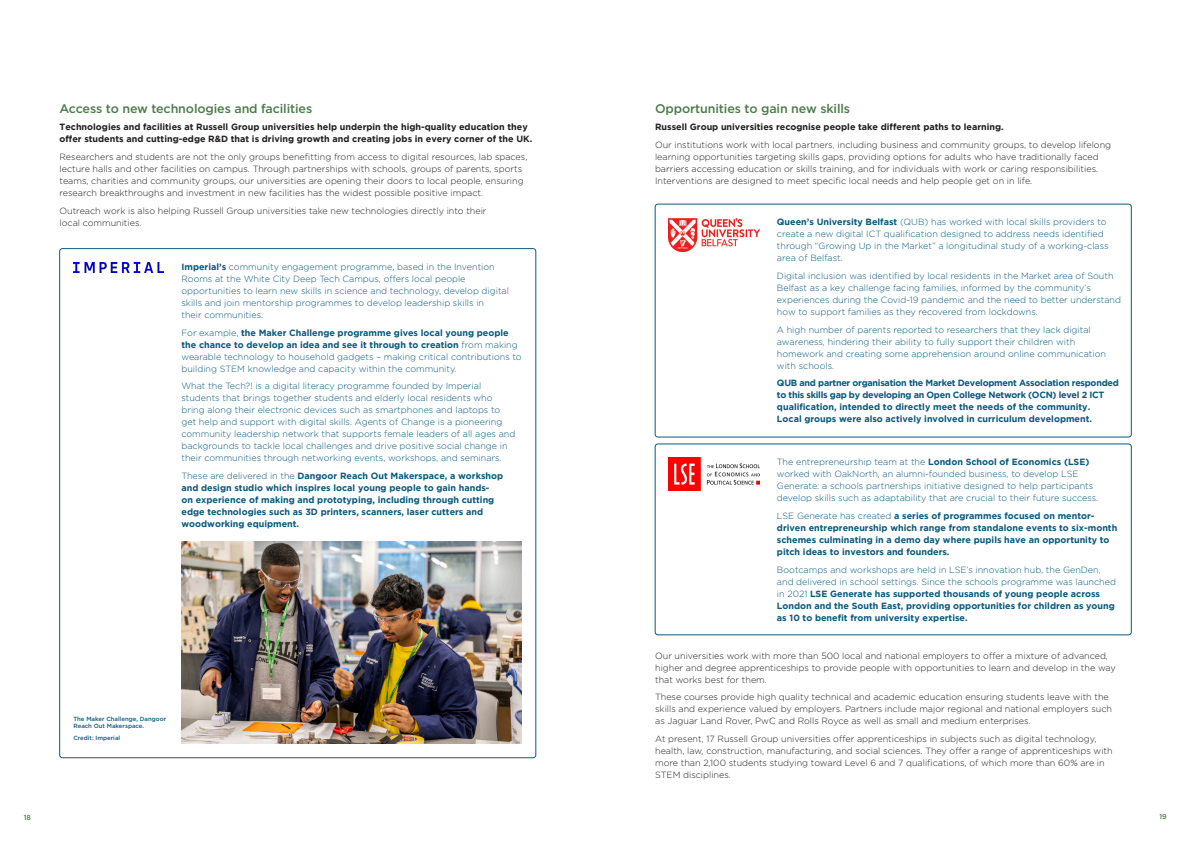
<style>
.page{position:relative;width:1191px;height:842px;background:#fff}
.page>*{position:absolute;margin:0;border:0;box-sizing:border-box;transform-origin:0 0}
.t1{font:500 12.5px "Gotham";letter-spacing:-.01em;color:#4b7a49}
.t2{font:300 9px/12px "Gotham";color:#0a5a7e}
.t3{font:300 9px/12px "Gotham";color:#231f20}
.t4{font:700 9px/12px "Gotham";color:#0a5a7e}
.t5{font:700 9px/12px "Gotham";color:#231f20}
.t6{font:700 9px/12px "Gotham";letter-spacing:-.03em;color:#0a5a7e}
.t7{font:500 7px "Gotham";color:#4b7a49}
.t8{font:500 6px/7.5px "Gotham";color:#0a5a7e}
.s1{font-weight:700}
.s2{font-weight:300}
</style>
<div class="page">
<img style="left:73px;top:263px;width:91px;height:10px">
<div style="left:655px;top:204px;width:476px;height:233px;border:1px solid #0a5a7e;border-radius:3px"></div>
<img style="left:668px;top:218px;width:91px;height:33px">
<div style="left:655px;top:444px;width:476px;height:191px;border:1px solid #0a5a7e;border-radius:3px"></div>
<img style="left:668px;top:458px;width:91px;height:32px">
<img style="left:181px;top:541px;width:341px;height:202px">
<p class="t1" style="left:60px;top:100px;width:254px">Access to new technologies and facilities</p>
<p class="t5" style="left:60px;top:121px;width:474px">Technologies and facilities at Russell Group universities help underpin the high-quality education they offer students and cutting-edge R&amp;D that is driving growth and creating jobs in every corner of the UK.</p>
<p class="t3" style="left:60px;top:151px;width:469px">Researchers and students are not the only groups benefitting from access to digital resources, lab spaces, lecture halls and other facilities on campus. Through partnerships with schools, groups of parents, sports teams, charities and community groups, our universities are opening their doors to local people, ensuring research breakthroughs and investment in new facilities has the widest possible positive impact.</p>
<p class="t3" style="left:60px;top:204px;width:428px">Outreach work is also helping Russell Group universities take new technologies directly into their local communities.</p>
<p class="t2" style="left:181px;top:260px;width:329px"><span class="s1">Imperial’s</span> community engagement programme, based in the Invention Rooms at the White City Deep Tech Campus, offers local people opportunities to learn new skills in science and technology, develop digital skills and join mentorship programmes to develop leadership skills in<br>their communities.</p>
<p class="t2" style="left:181px;top:326px;width:342px">For example, <span class="s1">the Maker Challenge programme gives local young people the chance to develop an idea and see it through to creation</span> from making wearable technology to household gadgets – making critical contributions to building STEM knowledge and capacity within the community.</p>
<p class="t2" style="left:181px;top:380px;width:335px">What the Tech?! is a digital literacy programme founded by Imperial students that brings together students and elderly local residents who bring along their electronic devices such as smartphones and laptops to get help and support with digital skills. Agents of Change is a pioneering community leadership network that supports female leaders of all ages and backgrounds to tackle local challenges and drive positive social change in their communities through networking events, workshops, and seminars.</p>
<p class="t4" style="left:181px;top:469px;width:323px"><span class="s2">These are delivered in the</span> Dangoor Reach Out Makerspace, a workshop and design studio which inspires local young people to gain hands&shy;on experience of making and prototyping, including through cutting edge technologies such as 3D printers, scanners, laser cutters and woodworking equipment.</p>
<p class="t8" style="left:73px;top:715px;width:94px">The Maker Challenge, Dangoor<br>Reach Out Makerspace.</p>
<p class="t8" style="left:73px;top:734px;width:48px">Credit: Imperial</p>
<p class="t1" style="left:655px;top:100px;width:197px">Opportunities to gain new skills</p>
<p class="t5" style="left:655px;top:121px;width:350px">Russell Group universities recognise people take different paths to learning.</p>
<p class="t3" style="left:655px;top:139px;width:457px">Our institutions work with local partners, including business and community groups, to develop lifelong learning opportunities targeting skills gaps, providing options for adults who have traditionally faced barriers accessing education or skills training, and for individuals with work or caring responsibilities.<br>Interventions are designed to meet specific local needs and help people get on in life.</p>
<p class="t2" style="left:777px;top:216px;width:333px"><span class="s1">Queen’s University Belfast</span> (QUB) has worked with local skills providers to create a new digital ICT qualification designed to address needs identified through “Growing Up in the Market” a longitudinal study of a working-class area of Belfast.</p>
<p class="t2" style="left:777px;top:270px;width:345px">Digital inclusion was identified by local residents in the Market area of South Belfast as a key challenge facing families, informed by the community’s experiences during the Covid-19 pandemic and the need to better understand how to support families as they recovered from lockdowns.</p>
<p class="t2" style="left:777px;top:323px;width:330px">A high number of parents reported to researchers that they lack digital awareness, hindering their ability to fully support their children with homework and creating some apprehension around online communication with schools.</p>
<p class="t6" style="left:777px;top:377px;width:343px">QUB and partner organisation the Market Development Association responded to this skills gap by developing an Open College Network (OCN) level 2 ICT qualification, intended to directly meet the needs of the community.<br>Local groups were also actively involved in curriculum development.</p>
<p class="t2" style="left:777px;top:456px;width:323px">The entrepreneurship team at the <span class="s1">London School of Economics (LSE) </span>worked with OakNorth, an alumni-founded business, to develop LSE Generate: a schools partnerships initiative designed to help participants develop skills such as adaptability that are crucial to their future success.</p>
<p class="t4" style="left:777px;top:509px;width:342px"><span class="s2">LSE Generate has created</span> a series of programmes focused on mentor&shy;driven entrepreneurship which range from standalone events to six-month schemes culminating in a demo day where pupils have an opportunity to pitch ideas to investors and founders.</p>
<p class="t4" style="left:777px;top:563px;width:340px"><span class="s2">Bootcamps and workshops are held in LSE’s innovation hub, the GenDen, and delivered in school settings. Since the schools programme was launched in 2021</span> LSE Generate has supported thousands of young people across London and the South East, providing opportunities for children as young as 10 to benefit from university expertise.</p>
<p class="t3" style="left:655px;top:649px;width:462px">Our universities work with more than 500 local and national employers to offer a mixture of advanced, higher and degree apprenticeships to provide people with opportunities to learn and develop in the way that works best for them.</p>
<p class="t3" style="left:655px;top:691px;width:458px">These courses provide high quality technical and academic education ensuring students leave with the skills and experience valued by employers. Partners include major regional and national employers such as Jaguar Land Rover, PwC and Rolls Royce as well as small and medium enterprises.</p>
<p class="t3" style="left:655px;top:733px;width:459px">At present, 17 Russell Group universities offer apprenticeships in subjects such as digital technology, health, law, construction, manufacturing, and social sciences. They offer a range of apprenticeships with more than 2,100 students studying toward Level 6 and 7 qualifications, of which more than 60% are in STEM disciplines.</p>
<p class="t7" style="left:24px;top:812px;width:9px">18</p>
<p class="t7" style="left:1159px;top:812px;width:9px">19</p>
</div>
